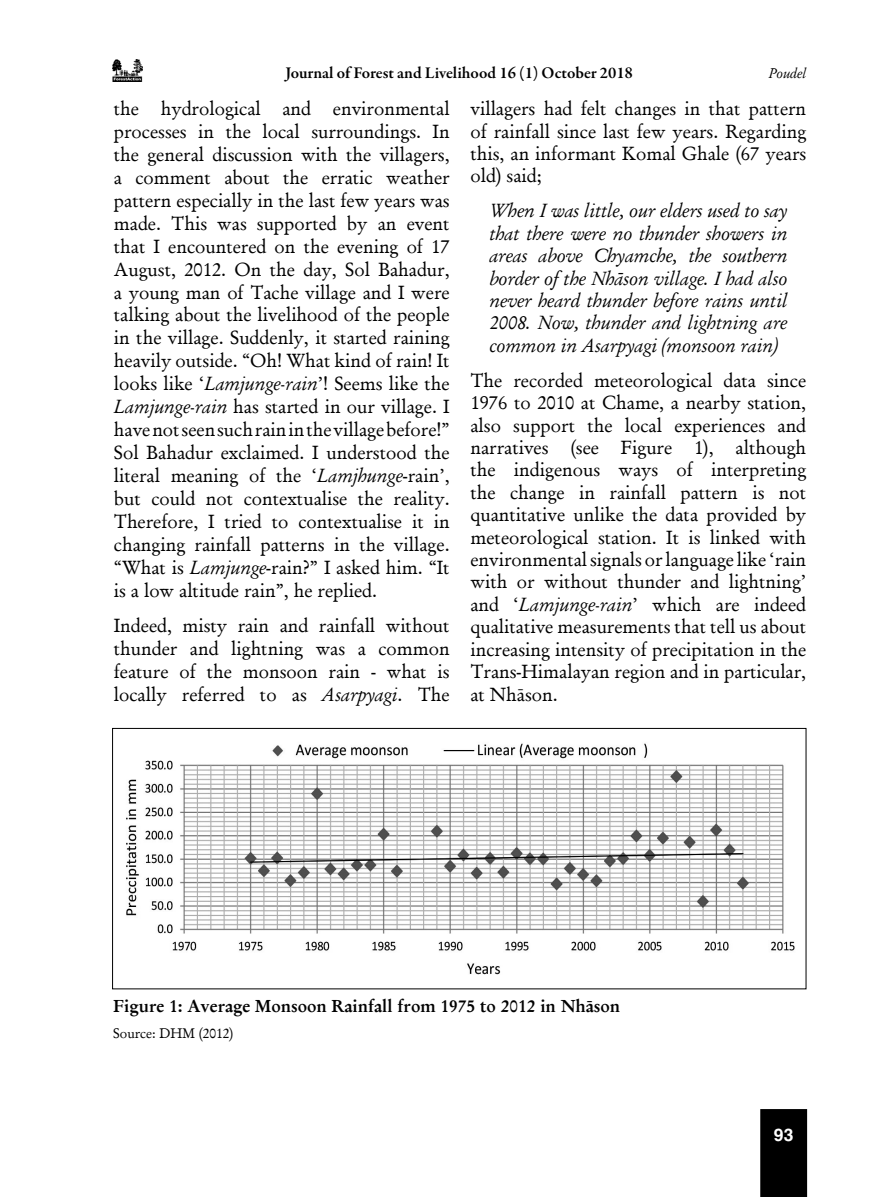
<style>
.page{position:relative;width:882px;height:1197px;background:#fff}
.page>*{position:absolute;margin:0;border:0;box-sizing:border-box;transform-origin:0 0}
.Inside_matter{font:19.25px/22.9px "Garamond Antiqua";color:#000;text-align:justify}
.Inside_matter-2{font:italic 19.25px/22.4px "Garamond";color:#000;text-align:justify}
.Inside_matter-3{font:600 17.5px "Garamond";color:#000}
.t1{font:700 17.5px "Helvetica";color:#fff}
.t2{font:600 16.62px "Garamond Premr Pro";color:#000}
.Reference{font:14px "Garamond Antiqua";color:#000}
.Inside_matter-4{font:italic 14px "Garamond";color:#000}
.s1{font-family:"Garamond";font-style:italic}
</style>
<div class="page">
<div style="left:760px;top:1109px;width:47px;height:88px;background:#000"></div>
<img style="left:112px;top:60px;width:30px;height:22px">
<img style="left:126px;top:743px;width:669px;height:232px">
<div style="left:112px;top:728px;width:694px;height:261px;border:1px solid #000"></div>
<p class="t2" style="left:285px;top:63px;width:349px">Journal of Forest and Livelihood 16 (1) October 2018</p>
<p class="Inside_matter-4" style="left:769px;top:65px;width:39px">Poudel</p>
<p class="Inside_matter" style="left:114px;top:97px;width:337px">the hydrological and environmental processes in the local surroundings. In the general discussion with the villagers, a comment about the erratic weather pattern especially in the last few years was made. This was supported by an event that I encountered on the evening of 17<br>August, 2012. On the day, Sol Bahadur, a young man of Tache village and I were talking about the livelihood of the people in the village. Suddenly, it started raining heavily outside. “Oh! What kind of rain! It looks like ‘<span class="s1">Lamjunge-rain</span>’! Seems like the <span class="s1">Lamjunge-rain</span> has started in our village. I have not seen such rain in the village before!” Sol Bahadur exclaimed. I understood the literal meaning of the ‘<span class="s1">Lamjhunge</span>-rain’, but could not contextualise the reality.<br>Therefore, I tried to contextualise it in changing rainfall patterns in the village. “What is <span class="s1">Lamjunge</span>-rain?” I asked him. “It is a low altitude rain”, he replied.</p>
<p class="Inside_matter" style="left:114px;top:614px;width:337px">Indeed, misty rain and rainfall without thunder and lightning was a common feature of the monsoon rain - what is locally referred to as <span class="s1">Asarpyagi</span>. The</p>
<p class="Inside_matter" style="left:470px;top:97px;width:337px;line-height:22.4px">villagers had felt changes in that pattern of rainfall since last few years. Regarding this, an informant Komal Ghale (67 years old) said;</p>
<p class="Inside_matter-2" style="left:489px;top:199px;width:299px">When I was little, our elders used to say that there were no thunder showers in areas above Chyamche, the southern border of the Nhāson village. I had also never heard thunder before rains until 2008. Now, thunder and lightning are common in Asarpyagi (monsoon rain)</p>
<p class="Inside_matter" style="left:470px;top:369px;width:337px;line-height:22.4px">The recorded meteorological data since 1976 to 2010 at Chame, a nearby station, also support the local experiences and narratives (see Figure 1), although the indigenous ways of interpreting the change in rainfall pattern is not quantitative unlike the data provided by meteorological station. It is linked with environmental signals or language like ‘rain with or without thunder and lightning’ and ‘<span class="s1">Lamjunge-rain</span>’ which are indeed qualitative measurements that tell us about increasing intensity of precipitation in the Trans-Himalayan region and in particular, at Nhāson.</p>
<p class="Inside_matter-3" style="left:113px;top:995px;width:508px">Figure 1: Average Monsoon Rainfall from 1975 to 2012 in Nhāson</p>
<p class="Reference" style="left:113px;top:1024px;width:122px">Source: DHM (2012)</p>
<p class="t1" style="left:774px;top:1124px;width:21px">93</p>
</div>
